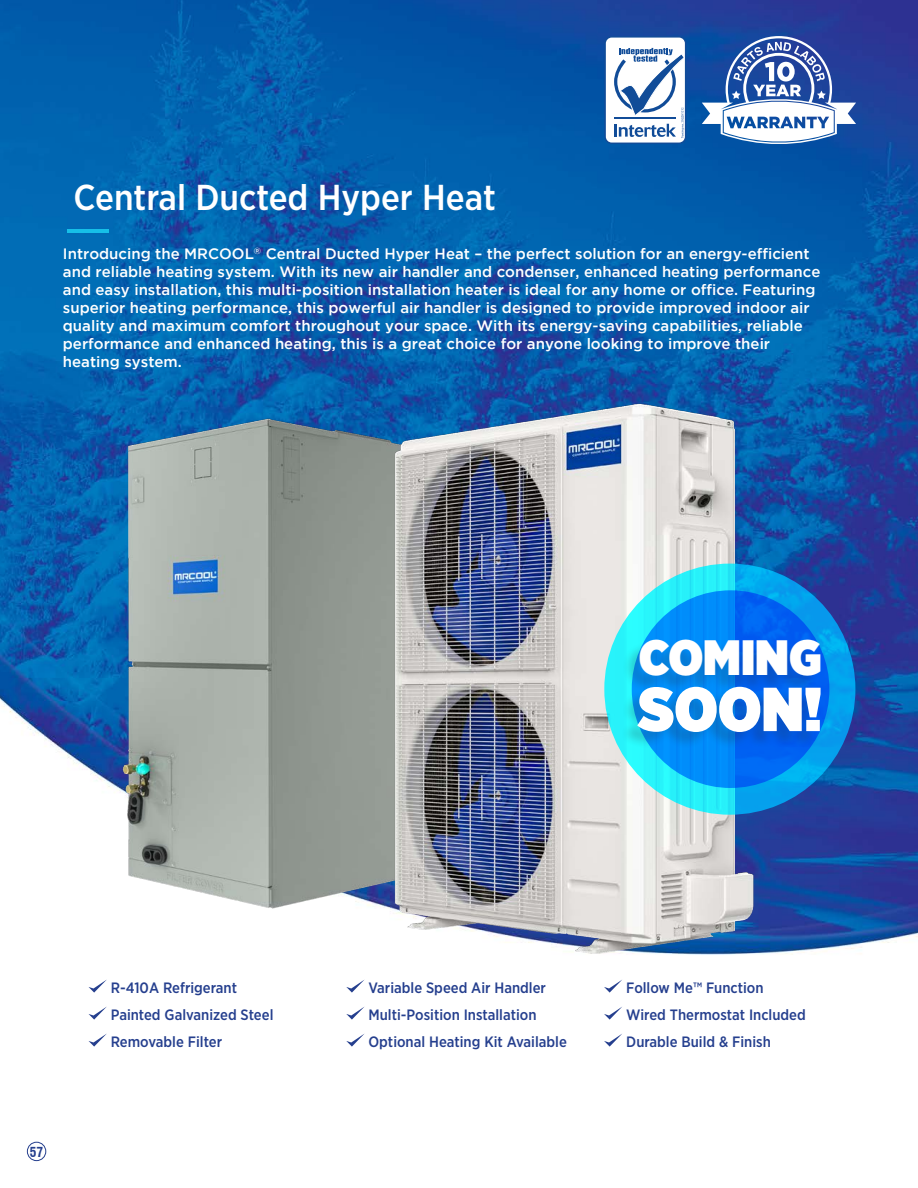
<style>
.page{position:relative;width:918px;height:1188px;background:#fff}
.page>*{position:absolute;margin:0;border:0;box-sizing:border-box;transform-origin:0 0}
.t1{font:900 61.95px "Gotham Narrow";color:#fff}
.t2{font:900 49.65px "Gotham Narrow";color:#fff}
.t3{font:500 36px "Gotham Narrow";color:#fff}
.t4{font:500 15px/18px "Gotham";color:#fff}
.t5{font:500 15px "Gotham Narrow";color:#253f8e}
.t6{font:700 condensed 13.5px "Swiss 721 BT";color:#253f8e}
</style>
<div class="page">
<img style="left:0;top:0;width:918px;height:1162px">
<div style="left:27px;top:1142px;width:19px;height:19px;background:#fff;border-radius:50%"></div>
<div style="left:27px;top:1142px;width:19px;height:19px;border:1px solid #253f8e;border-radius:50%"></div>
<hr style="left:68px;top:230px;width:41px;height:3px;background:#16bfe8">
<svg style="left:604px;top:36px;width:82px;height:108px"></svg>
<svg style="left:702px;top:36px;width:154px;height:111px"></svg>
<svg style="left:89px;top:980px;width:18px;height:13px"></svg>
<svg style="left:89px;top:1007px;width:18px;height:13px"></svg>
<svg style="left:89px;top:1034px;width:18px;height:13px"></svg>
<img style="left:6px;top:360px;width:340px;height:597px">
<img style="left:346px;top:340px;width:444px;height:718px">
<svg style="left:604px;top:564px;width:251px;height:251px;background:#16c8f3"></svg>
<svg style="left:632px;top:590px;width:197px;height:198px;background:#0078f6"></svg>
<div style="left:620px;top:641px;width:199px;height:108px;background:#231f20;opacity:.2"></div>
<p class="t3" style="left:73px;top:174px;width:424px">Central Ducted Hyper Heat</p>
<p class="t4" style="left:63px;top:244px;width:759px">Introducing the MRCOOL<sup>®</sup> Central Ducted Hyper Heat – the perfect solution for an energy-efficient and reliable heating system. With its new air handler and condenser, enhanced heating performance and easy installation, this multi-position installation heater is ideal for any home or office. Featuring superior heating performance, this powerful air handler is designed to provide improved indoor air quality and maximum comfort throughout your space. With its energy-saving capabilities, reliable performance and enhanced heating, this is a great choice for anyone looking to improve their heating system.</p>
<p class="t2" style="left:639px;top:624px;width:184px">COMING</p>
<p class="t1" style="left:638px;top:667px;width:185px">SOON!</p>
<p class="t6" style="left:30px;top:1144px;width:15px">57</p>
<p class="t5" style="left:111px;top:978px;width:128px">R-410A Refrigerant</p>
<p class="t5" style="left:111px;top:1005px;width:164px">Painted Galvanized Steel</p>
<p class="t5" style="left:111px;top:1032px;width:113px">Removable Filter</p>
<p class="t5" style="left:368px;top:978px;width:179px">Variable Speed Air Handler</p>
<p class="t5" style="left:368px;top:1005px;width:170px">Multi-Position Installation</p>
<p class="t5" style="left:368px;top:1032px;width:200px">Optional Heating Kit Available</p>
<p class="t5" style="left:626px;top:978px;width:139px">Follow Me™ Function</p>
<p class="t5" style="left:626px;top:1005px;width:181px">Wired Thermostat Included</p>
<p class="t5" style="left:626px;top:1032px;width:146px">Durable Build &amp; Finish</p>
</div>
